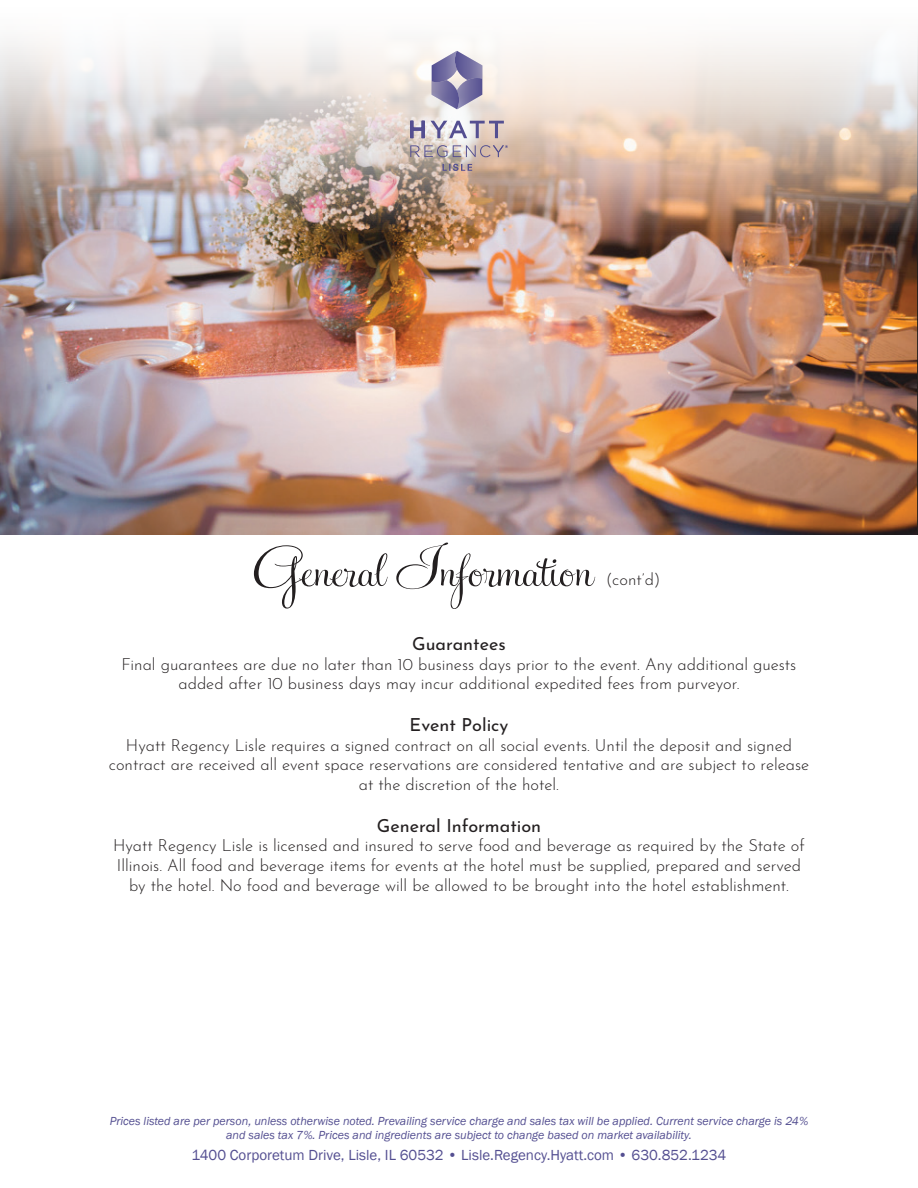
<style>
.page{position:relative;width:918px;height:1188px;background:#fff}
.page>*{position:absolute;margin:0;border:0;box-sizing:border-box;transform-origin:0 0}
.t1{font:51px "Feel Script";letter-spacing:.005em;color:#231f20;scale:1.25 1}
.t2{font:18px "Josefin Sans";color:#231f20}
.t3{font:300 16.5px/19.8px "Josefin Sans";color:#231f20;text-align:center}
.t4{font:15px "Franklin Gothic";color:#544f91}
.t5{font:italic 12px/14.4px "Franklin Gothic";color:#544f91;text-align:center}
</style>
<div class="page">
<img style="left:0;top:38px;width:918px;height:496px">
<svg style="left:410px;top:121px;width:94px;height:17px"></svg>
<svg style="left:432px;top:51px;width:50px;height:58px"></svg>
<svg style="left:410px;top:145px;width:98px;height:12px"></svg>
<svg style="left:442px;top:164px;width:30px;height:7px"></svg>
<h1 class="t1" style="left:257px;top:538px;width:270px">General Information</h1>
<p class="t3" style="left:606px;top:568px;width:56px">(cont’d)</p>
<p class="t2" style="left:412px;top:628px;width:95px">Guarantees</p>
<p class="t3" style="left:122px;top:652px;width:676px">Final guarantees are due no later than 10 business days prior to the event. Any additional guests added after 10 business days may incur additional expedited fees from purveyor.</p>
<p class="t2" style="left:410px;top:709px;width:100px">Event Policy</p>
<p class="t3" style="left:109px;top:733px;width:702px">Hyatt Regency Lisle requires a signed contract on all social events. Until the deposit and signed contract are received all event space reservations are considered tentative and are subject to release at the discretion of the hotel.</p>
<p class="t2" style="left:377px;top:810px;width:166px">General Information</p>
<p class="t3" style="left:113px;top:834px;width:693px">Hyatt Regency Lisle is licensed and insured to serve food and beverage as required by the State of<br>Illinois. All food and beverage items for events at the hotel must be supplied, prepared and served by the hotel. No food and beverage will be allowed to be brought into the hotel establishment.</p>
<p class="t5" style="left:110px;top:1114px;width:700px">Prices listed are per person, unless otherwise noted. Prevailing service charge and sales tax will be applied. Current service charge is 24% and sales tax 7%. Prices and ingredients are subject to change based on market availability.</p>
<p class="t4" style="left:192px;top:1146px;width:536px">1400 Corporetum Drive, Lisle, IL 60532 • Lisle.Regency.Hyatt.com • 630.852.1234</p>
</div>
